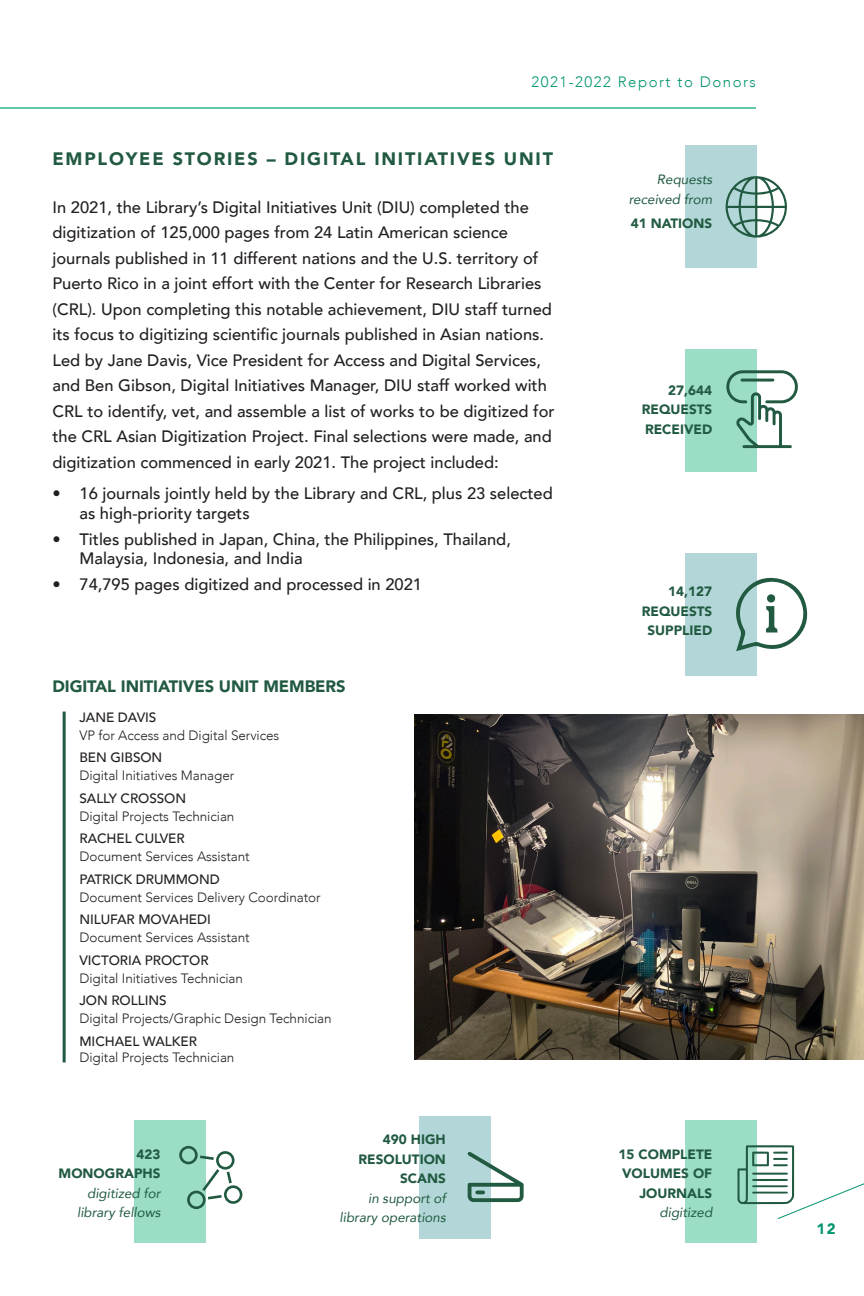
<style>
.page{position:relative;width:864px;height:1296px;background:#fff}
.page>*{position:absolute;margin:0;border:0;box-sizing:border-box;transform-origin:0 0}
.t1{font:900 18px "Avenir";letter-spacing:.1em;color:#215a41}
.t2{font:500 16.5px/25.5px "Avenir";color:#231f20}
.t3{font:900 16.5px "Avenir";letter-spacing:-.005em;color:#215a41}
.t4{font:300 15px "Avenir";letter-spacing:.1em;color:#00946f}
.t5{font:900 15px "Avenir";color:#00946f}
.t6{font:300 13.5px/18px "Avenir";letter-spacing:-.005em;color:#231f20}
.t7{font:italic 13.5px/19.5px "Avenir";color:#215a41;text-align:right}
.t8{font:900 13.5px/19.5px "Avenir";color:#215a41}
.t9{font:500 13.5px "Avenir";letter-spacing:-.005em;color:#231f20}
.s1{font-weight:500}
.s2{font-weight:900;font-style:normal}
.s3{font-weight:400;font-style:italic}
</style>
<div class="page">
<hr style="left:0;top:107px;width:756px;height:2px;background:#30b888">
<div style="left:685px;top:350px;width:72px;height:122px;background:#9cddc6"></div>
<div style="left:685px;top:146px;width:72px;height:122px;background:#b3d7d8"></div>
<div style="left:685px;top:554px;width:72px;height:122px;background:#b3d7d8"></div>
<div style="left:419px;top:1116px;width:72px;height:123px;background:#b3d7d8"></div>
<div style="left:685px;top:1120px;width:72px;height:123px;background:#9cddc6"></div>
<div style="left:134px;top:1120px;width:71px;height:123px;background:#9cddc6"></div>
<svg style="left:179px;top:1146px;width:64px;height:63px"></svg>
<hr style="left:63px;top:712px;width:3px;height:350px;background:#215a41">
<img style="left:414px;top:715px;width:450px;height:345px">
<svg style="left:725px;top:176px;width:62px;height:62px"></svg>
<svg style="left:726px;top:370px;width:72px;height:78px"></svg>
<svg style="left:736px;top:577px;width:72px;height:74px"></svg>
<div style="left:767px;top:594px;width:8px;height:9px;background:#215a41;border-radius:50%"></div>
<svg style="left:467px;top:1152px;width:57px;height:50px"></svg>
<svg style="left:738px;top:1145px;width:126px;height:74px"></svg>
<p class="t4" style="left:532px;top:73px;width:226px">2021-2022 Report to Donors</p>
<p class="t1" style="left:52px;top:144px;width:502px">EMPLOYEE STORIES – DIGITAL INITIATIVES UNIT</p>
<p class="t2" style="left:52px;top:193px;width:504px">In 2021, the Library’s Digital Initiatives Unit (DIU) completed the digitization of 125,000 pages from 24 Latin American science journals published in 11 different nations and the U.S. territory of Puerto Rico in a joint effort with the Center for Research Libraries (CRL). Upon completing this notable achievement, DIU staff turned its focus to digitizing scientific journals published in Asian nations.<br>Led by Jane Davis, Vice President for Access and Digital Services, and Ben Gibson, Digital Initiatives Manager, DIU staff worked with CRL to identify, vet, and assemble a list of works to be digitized for the CRL Asian Digitization Project. Final selections were made, and digitization commenced in early 2021. The project included:</p>
<p class="t2" style="left:80px;top:483px;width:475px;line-height:19.8px;text-indent:-27px">• 16 journals jointly held by the Library and CRL, plus 23 selected as high-priority targets</p>
<p class="t2" style="left:80px;top:528px;width:433px;line-height:19.8px;text-indent:-27px">• Titles published in Japan, China, the Philippines, Thailand,<br>Malaysia, Indonesia, and India</p>
<p class="t2" style="left:52px;top:570px;width:371px">• 74,795 pages digitized and processed in 2021</p>
<p class="t3" style="left:52px;top:672px;width:295px">DIGITAL INITIATIVES UNIT MEMBERS</p>
<p class="t6" style="left:80px;top:708px;width:201px"><span class="s1">JANE DAVIS<br></span>VP for Access and Digital Services</p>
<p class="t6" style="left:80px;top:749px;width:156px"><span class="s1">BEN GIBSON<br></span>Digital Initiatives Manager</p>
<p class="t6" style="left:80px;top:789px;width:156px"><span class="s1">SALLY CROSSON<br></span>Digital Projects Technician</p>
<p class="t6" style="left:80px;top:830px;width:172px"><span class="s1">RACHEL CULVER<br></span>Document Services Assistant</p>
<p class="t6" style="left:80px;top:870px;width:243px"><span class="s1">PATRICK DRUMMOND<br></span>Document Services Delivery Coordinator</p>
<p class="t6" style="left:80px;top:911px;width:172px"><span class="s1">NILUFAR MOVAHEDI<br></span>Document Services Assistant</p>
<p class="t9" style="left:80px;top:949px;width:131px">VICTORIA PROCTOR</p>
<p class="t6" style="left:80px;top:969px;width:165px">Digital Initiatives Technician</p>
<p class="t6" style="left:80px;top:992px;width:254px"><span class="s1">JON ROLLINS<br></span>Digital Projects/Graphic Design Technician</p>
<p class="t6" style="left:80px;top:1033px;width:156px;line-height:16.5px"><span class="s1">MICHAEL WALKER<br></span>Digital Projects Technician</p>
<p class="t7" style="left:59px;top:1144px;width:103px"><span class="s2">423<br>MONOGRAPHS </span>digitized for library fellows</p>
<p class="t7" style="left:340px;top:1130px;width:108px"><span class="s2">490 HIGH<br>RESOLUTION<br>SCANS<br></span>in support of library operations</p>
<p class="t7" style="left:629px;top:170px;width:85px">Requests received from</p>
<p class="t8" style="left:631px;top:213px;width:83px">41 NATIONS</p>
<p class="t8" style="left:668px;top:380px;width:45px">27,644</p>
<p class="t8" style="left:642px;top:399px;width:72px">REQUESTS<br>RECEIVED</p>
<p class="t8" style="left:668px;top:582px;width:45px">14,127</p>
<p class="t8" style="left:642px;top:601px;width:72px;text-align:center">REQUESTS<br>SUPPLIED</p>
<p class="t8" style="left:619px;top:1144px;width:95px;text-align:right">15 COMPLETE<br>VOLUMES OF<br>JOURNALS <span class="s3">digitized</span></p>
<p class="t5" style="left:816px;top:1216px;width:21px">12</p>
</div>
